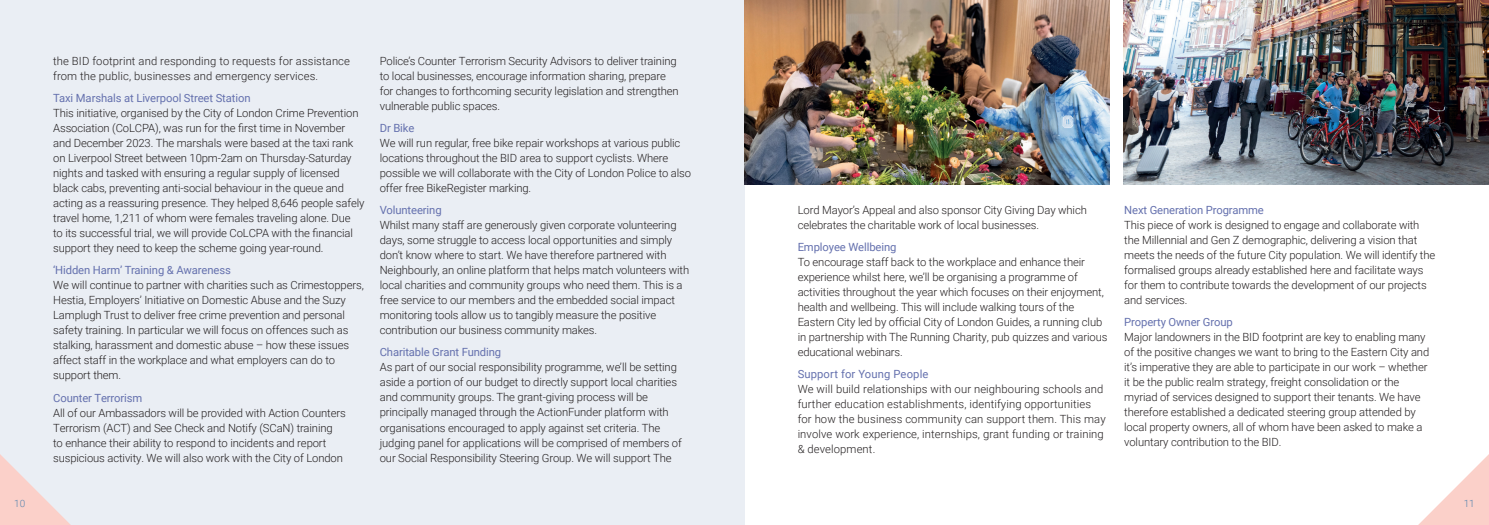
<style>
.page{position:relative;width:1489px;height:525px;background:#fff}
.page>*{position:absolute;margin:0;border:0;box-sizing:border-box;transform-origin:0 0}
.t1{font:300 11.25px/15px "Roboto";letter-spacing:-.01em;color:#231f20}
.t2{font:300 11.25px/15px "Roboto";letter-spacing:.01em;color:#231f20}
.t3{font:11.25px "Roboto";letter-spacing:-.01em;color:#6571ae}
.t4{font:11.25px "Roboto";letter-spacing:.01em;color:#6571ae}
.t5{font:300 10px "Roboto";color:#5886af}
</style>
<div class="page">
<div style="left:0;top:0;width:744px;height:524px;background:#eaeef4"></div>
<img style="left:744px;top:0;width:365px;height:184px">
<img style="left:1123px;top:0;width:365px;height:184px">
<svg style="left:1419px;top:455px;width:69px;height:69px"></svg>
<svg style="left:0;top:454px;width:70px;height:70px"></svg>
<p class="t2" style="left:53px;top:53px;width:298px">the BID footprint and responding to requests for assistance from the public, businesses and emergency services.</p>
<p class="t3" style="left:53px;top:90px;width:199px">Taxi Marshals at Liverpool Street Station</p>
<p class="t1" style="left:53px;top:105px;width:313px">This initiative, organised by the City of London Crime Prevention Association (CoLCPA), was run for the first time in November and December 2023. The marshals were based at the taxi rank on Liverpool Street between 10pm-2am on Thursday-Saturday nights and tasked with ensuring a regular supply of licensed black cabs, preventing anti-social behaviour in the queue and acting as a reassuring presence. They helped 8,646 people safely travel home, 1,211 of whom were females traveling alone. Due<br>to its successful trial, we will provide CoLCPA with the financial support they need to keep the scheme going year-round.</p>
<p class="t3" style="left:53px;top:262px;width:179px">‘Hidden Harm’ Training &amp; Awareness</p>
<p class="t1" style="left:53px;top:277px;width:312px">We will continue to partner with charities such as Crimestoppers, Hestia, Employers’ Initiative on Domestic Abuse and the Suzy Lamplugh Trust to deliver free crime prevention and personal safety training. In particular we will focus on offences such as stalking, harassment and domestic abuse – how these issues affect staff in the workplace and what employers can do to support them.</p>
<p class="t3" style="left:53px;top:389px;width:91px">Counter Terrorism</p>
<p class="t1" style="left:53px;top:404px;width:294px">All of our Ambassadors will be provided with Action Counters Terrorism (ACT) and See Check and Notify (SCaN) training<br>to enhance their ability to respond to incidents and report suspicious activity. We will also work with the City of London</p>
<p class="t1" style="left:380px;top:53px;width:300px">Police’s Counter Terrorism Security Advisors to deliver training to local businesses, encourage information sharing, prepare for changes to forthcoming security legislation and strengthen vulnerable public spaces.</p>
<p class="t3" style="left:380px;top:120px;width:36px">Dr Bike</p>
<p class="t1" style="left:380px;top:135px;width:313px">We will run regular, free bike repair workshops at various public locations throughout the BID area to support cyclists. Where possible we will collaborate with the City of London Police to also offer free BikeRegister marking.</p>
<p class="t3" style="left:380px;top:202px;width:63px">Volunteering</p>
<p class="t1" style="left:380px;top:217px;width:311px">Whilst many staff are generously given corporate volunteering days, some struggle to access local opportunities and simply don’t know where to start. We have therefore partnered with Neighbourly, an online platform that helps match volunteers with local charities and community groups who need them. This is a free service to our members and the embedded social impact monitoring tools allow us to tangibly measure the positive contribution our business community makes.</p>
<p class="t3" style="left:380px;top:344px;width:123px">Charitable Grant Funding</p>
<p class="t1" style="left:380px;top:359px;width:303px">As part of our social responsibility programme, we’ll be setting aside a portion of our budget to directly support local charities and community groups. The grant-giving process will be principally managed through the ActionFunder platform with organisations encouraged to apply against set criteria. The judging panel for applications will be comprised of members of our Social Responsibility Steering Group. We will support The</p>
<p class="t1" style="left:797px;top:202px;width:291px">Lord Mayor’s Appeal and also sponsor City Giving Day which celebrates the charitable work of local businesses.</p>
<p class="t3" style="left:797px;top:239px;width:100px">Employee Wellbeing</p>
<p class="t1" style="left:797px;top:254px;width:311px">To encourage staff back to the workplace and enhance their experience whilst here, we’ll be organising a programme of activities throughout the year which focuses on their enjoyment, health and wellbeing. This will include walking tours of the Eastern City led by official City of London Guides, a running club in partnership with The Running Charity, pub quizzes and various educational webinars.</p>
<p class="t4" style="left:797px;top:366px;width:132px">Support for Young People</p>
<p class="t2" style="left:797px;top:381px;width:309px">We will build relationships with our neighbouring schools and further education establishments, identifying opportunities for how the business community can support them. This may involve work experience, internships, grant funding or training &amp; development.</p>
<p class="t3" style="left:1124px;top:202px;width:141px">Next Generation Programme</p>
<p class="t1" style="left:1124px;top:217px;width:312px">This piece of work is designed to engage and collaborate with the Millennial and Gen Z demographic, delivering a vision that meets the needs of the future City population. We will identify the formalised groups already established here and facilitate ways for them to contribute towards the development of our projects and services.</p>
<p class="t3" style="left:1124px;top:314px;width:110px">Property Owner Group</p>
<p class="t1" style="left:1124px;top:329px;width:306px">Major landowners in the BID footprint are key to enabling many of the positive changes we want to bring to the Eastern City and it’s imperative they are able to participate in our work – whether it be the public realm strategy, freight consolidation or the myriad of services designed to support their tenants. We have therefore established a dedicated steering group attended by local property owners, all of whom have been asked to make a voluntary contribution to the BID.</p>
<p class="t5" style="left:14px;top:496px;width:13px">10</p>
<p class="t5" style="left:1463px;top:496px;width:13px">11</p>
</div>
